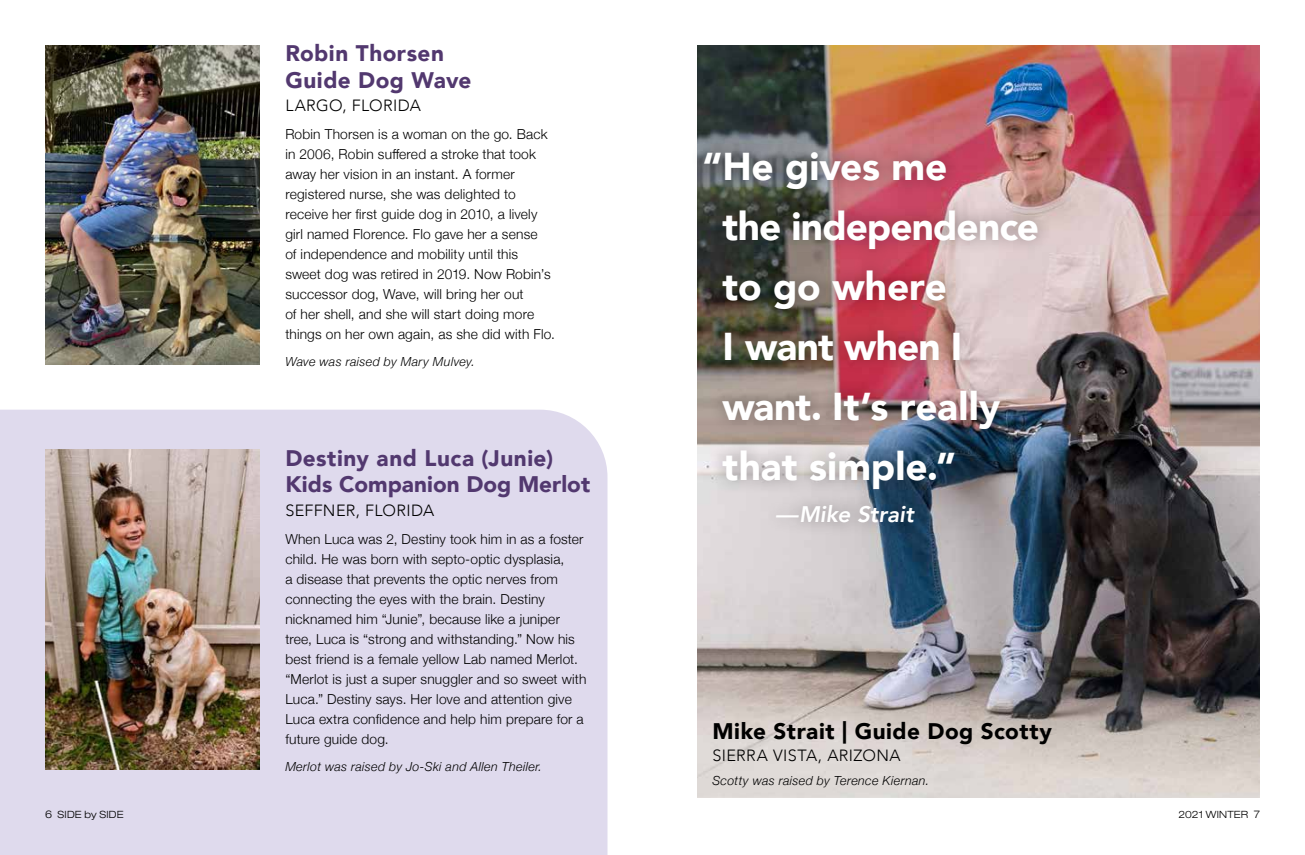
<style>
.page{position:relative;width:1305px;height:855px;background:#fff}
.page>*{position:absolute;margin:0;border:0;box-sizing:border-box;transform-origin:0 0}
.t1{font:900 38.75px/60px "Avenir";letter-spacing:-.005em;color:#fff}
.t2{font:900 22.5px/26.2px "Avenir";letter-spacing:.015em;color:#52386f}
.t3{font:900 22.5px "Avenir";letter-spacing:.02em;color:#000}
.t4{font:italic 800 22.5px "Avenir";color:#fff}
.t5{font:300 16.25px "Avenir";letter-spacing:.02em;color:#000}
.t6{font:300 13.75px/20px "Helvetica Neue";letter-spacing:.015em;color:#000}
.t7{font:italic 300 12.5px "Helvetica Neue";letter-spacing:.025em;color:#000}
.t8{font:300 expanded 10px "Helvetica Neue";letter-spacing:.02em;color:#000}
.s1{font-size:10.62px}
.s2{font-size:10.12px}
</style>
<div class="page">
<img style="left:698px;top:45px;width:562px;height:752px">
<img style="left:45px;top:45px;width:215px;height:320px">
<div style="left:0;top:410px;width:608px;height:445px;background:#dfdaed"></div>
<img style="left:45px;top:450px;width:215px;height:319px">
<div style="left:691px;top:137px;width:361px;height:400px;background:#000;opacity:.34"></div>
<p class="t8" style="left:45px;top:808px;width:80px"><span class="s1">6</span> SIDE by SIDE</p>
<p class="t2" style="left:285px;top:40px;width:188px">Robin Thorsen<br>Guide Dog Wave</p>
<p class="t5" style="left:285px;top:95px;width:137px">LARGO, FLORIDA</p>
<p class="t6" style="left:285px;top:123px;width:264px">Robin Thorsen is a woman on the go. Back</p>
<p class="t6" style="left:285px;top:143px;width:252px">in 2006, Robin suffered a stroke that took</p>
<p class="t6" style="left:285px;top:163px;width:231px">away her vision in an instant. A former</p>
<p class="t6" style="left:285px;top:183px;width:271px">registered nurse, she was delighted to receive her first guide dog in 2010, a lively girl named Florence. Flo gave her a sense<br>of independence and mobility until this sweet dog was retired in 2019. Now Robin’s successor dog, Wave, will bring her out<br>of her shell, and she will start doing more things on her own again, as she did with Flo.</p>
<p class="t7" style="left:285px;top:352px;width:191px">Wave was raised by Mary Mulvey.</p>
<p class="t2" style="left:285px;top:445px;width:306px">Destiny and Luca (Junie)<br>Kids Companion Dog Merlot</p>
<p class="t5" style="left:285px;top:500px;width:151px">SEFFNER, FLORIDA</p>
<p class="t6" style="left:285px;top:528px;width:303px">When Luca was 2, Destiny took him in as a foster child. He was born with septo-optic dysplasia,<br>a disease that prevents the optic nerves from connecting the eyes with the brain. Destiny nicknamed him “Junie”, because like a juniper tree, Luca is “strong and withstanding.” Now his best friend is a female yellow Lab named Merlot. “Merlot is just a super snuggler and so sweet with Luca.” Destiny says. Her love and attention give Luca extra confidence and help him prepare for a future guide dog.</p>
<p class="t7" style="left:285px;top:757px;width:258px">Merlot was raised by Jo-Ski and Allen Theiler.</p>
<p class="t1" style="left:722px;top:135px;width:318px;text-indent:-20px">“He gives me<br>the independence to go where<br>I want when I want. It’s really that simple.”</p>
<p class="t4" style="left:776px;top:501px;width:140px">—Mike Strait</p>
<p class="t3" style="left:712px;top:712px;width:341px">Mike Strait | Guide Dog Scotty</p>
<p class="t5" style="left:712px;top:746px;width:190px">SIERRA VISTA, ARIZONA</p>
<p class="t7" style="left:712px;top:771px;width:218px">Scotty was raised by Terence Kiernan.</p>
<p class="t8" style="left:1179px;top:808px;width:83px"><span class="s2">2021</span> WINTER <span class="s1">7</span></p>
</div>
